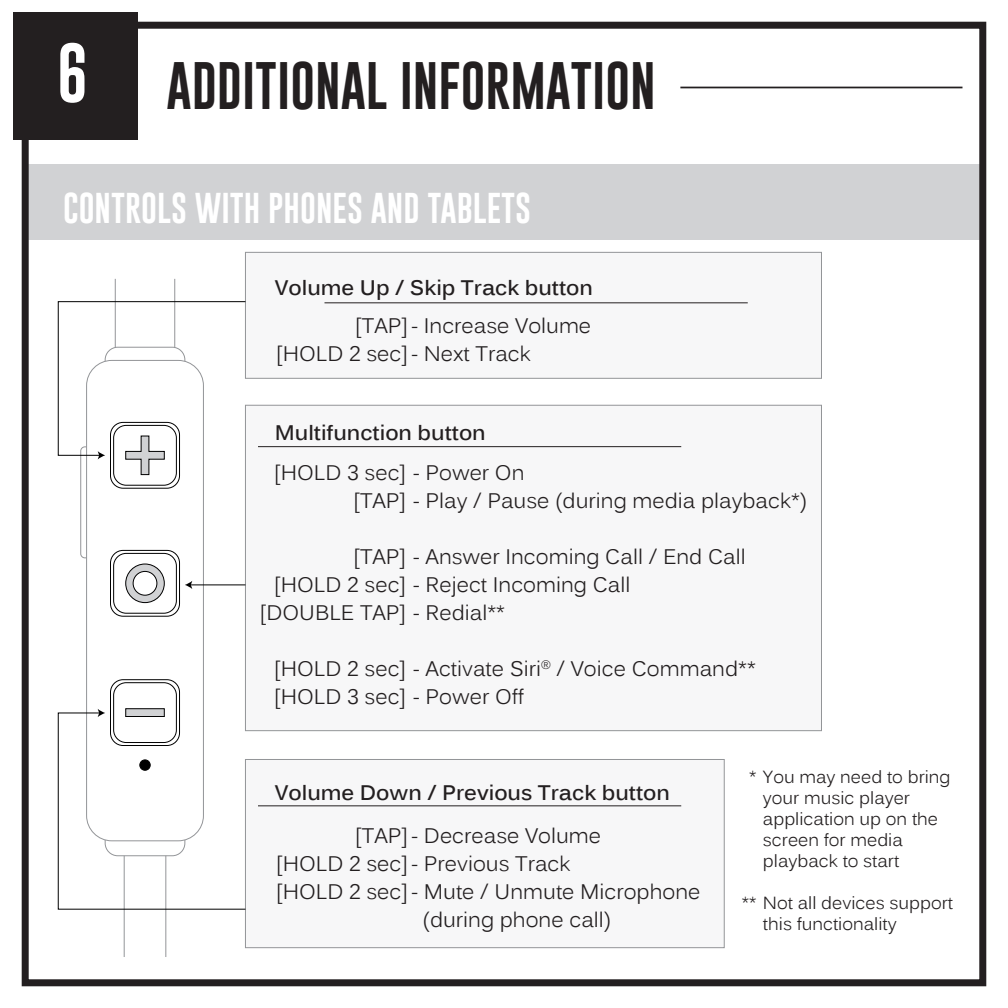
<style>
.page{position:relative;width:1008px;height:1008px;background:#fff}
.page>*{position:absolute;margin:0;border:0;box-sizing:border-box;transform-origin:0 0}
.t1{font:60.9px "Gobold";color:#fff}
.t2{font:49px "Gobold";color:#231f20}
.t3{font:31.5px "Gobold";color:#fff}
.t4{font:21px/28px "Kalinga";color:#231f20}
.t5{font:700 21px "Kalinga";color:#231f20}
.t6{font:17.5px/21px "Kalinga";color:#231f20}
</style>
<div class="page">
<div style="left:25px;top:164px;width:958px;height:75px;background:#d1d2d4"></div>
<hr style="left:680px;top:87px;width:282px;height:1px;background:#231f20">
<div style="left:22px;top:22px;width:964px;height:964px;border:7px solid #231f20"></div>
<div style="left:13px;top:13px;width:124px;height:127px;background:#231f20"></div>
<hr style="left:124px;top:841px;width:1px;height:116px;background:#939598">
<hr style="left:165px;top:841px;width:1px;height:116px;background:#939598">
<hr style="left:115px;top:279px;width:1px;height:110px;background:#939598">
<hr style="left:174px;top:279px;width:1px;height:110px;background:#939598">
<div style="left:80px;top:446px;width:11px;height:112px;border:1px solid #939598;border-radius:4px"></div>
<div style="left:87px;top:360px;width:116px;height:481px;background:#fff;border-radius:25px"></div>
<div style="left:113px;top:425px;width:64px;height:61px;border:1px solid #000;border-radius:13px"></div>
<div style="left:110px;top:422px;width:70px;height:67px;border:1px solid #000;border-radius:13px"></div>
<div style="left:113px;top:553px;width:64px;height:61px;border:1px solid #000;border-radius:13px"></div>
<div style="left:110px;top:550px;width:70px;height:67px;border:1px solid #000;border-radius:13px"></div>
<div style="left:113px;top:682px;width:64px;height:61px;border:1px solid #000;border-radius:13px"></div>
<div style="left:110px;top:679px;width:70px;height:67px;border:1px solid #000;border-radius:13px"></div>
<svg style="left:125px;top:563px;width:40px;height:40px"></svg>
<div style="left:125px;top:708px;width:40px;height:9px;background:#323232"></div>
<div style="left:245px;top:759px;width:479px;height:189px;background:#f7f7f8"></div>
<div style="left:245px;top:759px;width:480px;height:189px;border:1px solid #939598"></div>
<div style="left:245px;top:252px;width:576px;height:126px;background:#f7f7f8"></div>
<div style="left:245px;top:252px;width:577px;height:127px;border:1px solid #939598"></div>
<div style="left:245px;top:405px;width:576px;height:326px;background:#f7f7f8"></div>
<svg style="left:57px;top:301px;width:189px;height:174px"></svg>
<svg style="left:57px;top:709px;width:189px;height:201px"></svg>
<hr style="left:190px;top:584px;width:55px;height:1px;background:#000">
<svg style="left:185px;top:581px;width:7px;height:8px"></svg>
<hr style="left:258px;top:446px;width:423px;height:1px;background:#231f20">
<hr style="left:324px;top:302px;width:424px;height:1px;background:#231f20">
<hr style="left:258px;top:805px;width:423px;height:1px;background:#231f20">
<h1 class="t1" style="left:57px;top:34px;width:33px">6</h1>
<h2 class="t2" style="left:167px;top:54px;width:491px">ADDITIONAL INFORMATION</h2>
<h3 class="t3" style="left:63px;top:188px;width:470px">CONTROLS WITH PHONES AND TABLETS</h3>
<p class="t5" style="left:275px;top:273px;width:320px">Volume Up / Skip Track button</p>
<p class="t4" style="left:276px;top:313px;width:317px;text-indent:79px">[TAP]- Increase Volume [HOLD 2 sec]- Next Track</p>
<p class="t5" style="left:275px;top:419px;width:212px">Multifunction button</p>
<p class="t4" style="left:353px;top:461px;width:455px;text-indent:-79px">[HOLD 3 sec] - Power On<br>[TAP] - Play / Pause (during media playback*)</p>
<p class="t4" style="left:353px;top:545px;width:394px">[TAP] - Answer Incoming Call / End Call</p>
<p class="t4" style="left:274px;top:573px;width:358px">[HOLD 2 sec] - Reject Incoming Call</p>
<p class="t4" style="left:260px;top:601px;width:247px">[DOUBLE TAP] - Redial**</p>
<p class="t4" style="left:274px;top:657px;width:483px">[HOLD 2 sec] - Activate Siri<sup>®</sup> / Voice Command** [HOLD 3 sec] - Power Off</p>
<p class="t5" style="left:275px;top:779px;width:397px">Volume Down / Previous Track button</p>
<p class="t4" style="left:355px;top:824px;width:247px">[TAP]- Decrease Volume</p>
<p class="t4" style="left:276px;top:852px;width:296px">[HOLD 2 sec]- Previous Track</p>
<p class="t4" style="left:276px;top:880px;width:426px">[HOLD 2 sec]- Mute / Unmute Microphone</p>
<p class="t4" style="left:423px;top:908px;width:190px">(during phone call)</p>
<p class="t6" style="left:763px;top:768px;width:189px;text-indent:-14px">* You may need to bring your music player application up on the screen for media playback to start</p>
<p class="t6" style="left:763px;top:894px;width:192px;text-indent:-21px">** Not all devices support this functionality</p>
</div>
